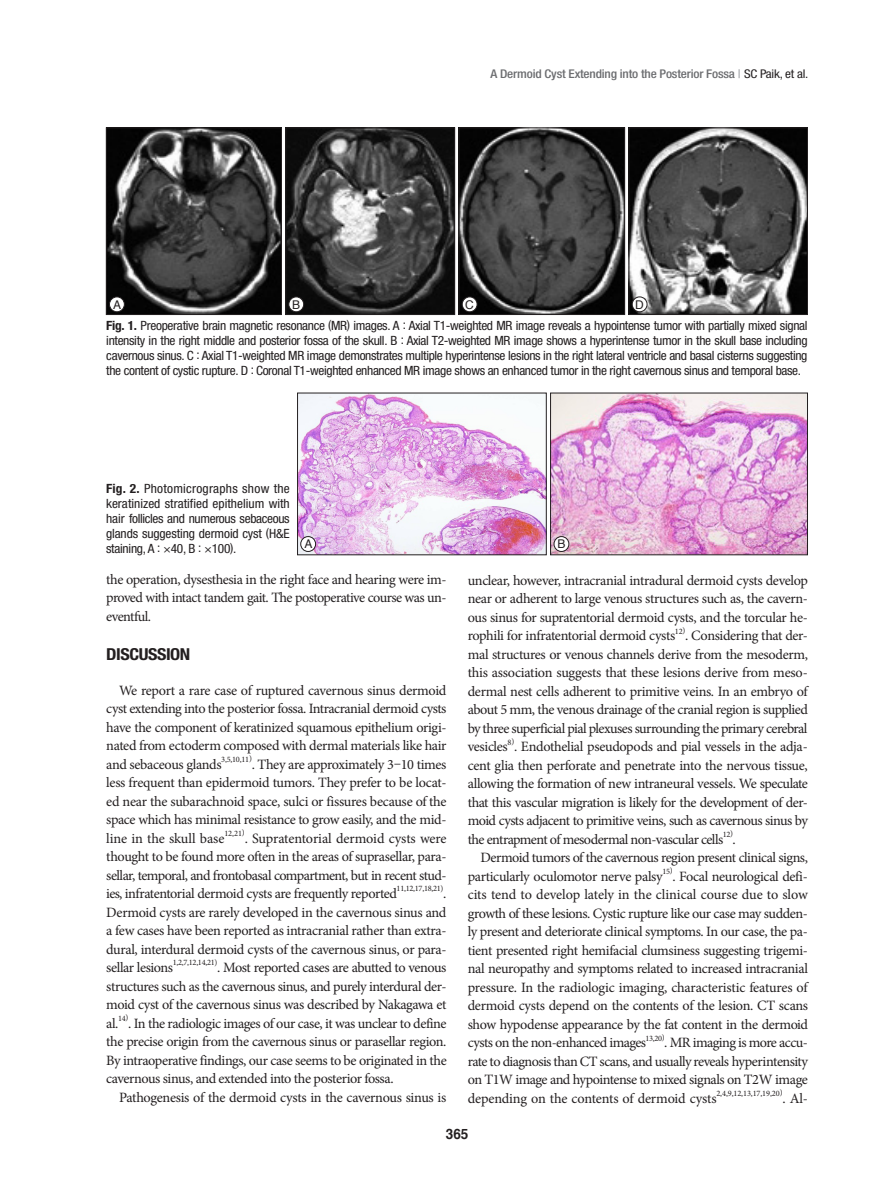
<style>
.page{position:relative;width:893px;height:1191px;background:#fff}
.page>*{position:absolute;margin:0;border:0;box-sizing:border-box;transform-origin:0 0}
.큰제목{font:700 condensed 16.5px "Helvetica Neue LT Std";letter-spacing:-.025em;color:#231f20;scale:1.1 1}
.본문_JKNS{font:14.25px/18.5px "Minion Pro";letter-spacing:-.03em;color:#231f20;text-align:justify}
.t1{font:700 14.25px "Helvetica";color:#231f20;scale:.95 1}
.사진설명_JKNS{font:condensed 12.75px/15px "Helvetica Neue LT Std";letter-spacing:-.025em;color:#231f20;text-align:justify;scale:1.05 1}
.런닝_JKNS{font:500 condensed 12px "Helvetica Neue LT Std";letter-spacing:-.015em;color:#6c6d70;scale:1.1 1}
.t2{font:12px "Helvetica";color:#231f20}
.본문_JKNS-2{font:8.25px "Minion Pro";letter-spacing:-.03em;color:#231f20}
.s1{color:#a8a9ad}
.s2{font-weight:400;color:#231f20}
.s3{font-weight:700}
</style>
<div class="page">
<img style="left:108px;top:130px;width:172px;height:183px">
<div style="left:106px;top:128px;width:176px;height:187px;border:1px solid #231f20"></div>
<img style="left:287px;top:130px;width:166px;height:183px">
<div style="left:285px;top:128px;width:170px;height:187px;border:1px solid #231f20"></div>
<img style="left:461px;top:130px;width:162px;height:183px">
<div style="left:459px;top:128px;width:166px;height:187px;border:1px solid #231f20"></div>
<img style="left:631px;top:130px;width:175px;height:183px">
<div style="left:629px;top:128px;width:179px;height:187px;border:1px solid #231f20"></div>
<div style="left:109px;top:297px;width:15px;height:15px;background:#fff;border-radius:50%"></div>
<div style="left:109px;top:297px;width:16px;height:15px;border:1px solid #231f20;border-radius:50%"></div>
<div style="left:289px;top:297px;width:15px;height:15px;background:#fff;border-radius:50%"></div>
<div style="left:289px;top:297px;width:15px;height:15px;border:1px solid #231f20;border-radius:50%"></div>
<div style="left:462px;top:297px;width:15px;height:15px;background:#fff;border-radius:50%"></div>
<div style="left:462px;top:297px;width:15px;height:15px;border:1px solid #231f20;border-radius:50%"></div>
<div style="left:632px;top:297px;width:15px;height:15px;background:#fff;border-radius:50%"></div>
<div style="left:632px;top:297px;width:15px;height:15px;border:1px solid #231f20;border-radius:50%"></div>
<img style="left:299px;top:395px;width:245px;height:158px">
<img style="left:552px;top:395px;width:254px;height:158px">
<div style="left:550px;top:393px;width:258px;height:162px;border:1px solid #231f20"></div>
<div style="left:301px;top:536px;width:15px;height:15px;background:#fff;border-radius:50%"></div>
<div style="left:300px;top:536px;width:16px;height:15px;border:1px solid #231f20;border-radius:50%"></div>
<div style="left:554px;top:536px;width:15px;height:15px;background:#fff;border-radius:50%"></div>
<div style="left:554px;top:536px;width:15px;height:15px;border:1px solid #231f20;border-radius:50%"></div>
<p class="런닝_JKNS" style="left:490px;top:67px;width:290px">A Dermoid Cyst Extending into the Posterior Fossa <span class="s1">|</span> <span class="s2">SC Paik, et al.</span></p>
<p class="t2" style="left:113px;top:295px;width:10px">A</p>
<p class="t2" style="left:292px;top:295px;width:10px">B</p>
<p class="t2" style="left:465px;top:295px;width:10px">C</p>
<p class="t2" style="left:635px;top:295px;width:10px">D</p>
<p class="사진설명_JKNS" style="left:106px;top:318px;width:669px"><span class="s3">Fig. 1.</span> Preoperative brain magnetic resonance (MR) images. A : Axial T1-weighted MR image reveals a hypointense tumor with partially mixed signal intensity in the right middle and posterior fossa of the skull. B : Axial T2-weighted MR image shows a hyperintense tumor in the skull base including cavernous sinus. C : Axial T1-weighted MR image demonstrates multiple hyperintense lesions in the right lateral ventricle and basal cisterns suggesting the content of cystic rupture. D : Coronal T1-weighted enhanced MR image shows an enhanced tumor in the right cavernous sinus and temporal base.</p>
<p class="사진설명_JKNS" style="left:106px;top:480px;width:176px"><span class="s3">Fig. 2.</span> Photomicrographs show the keratinized stratified epithelium with hair follicles and numerous sebaceous glands suggesting dermoid cyst (H&amp;E staining, A : ×40, B : ×100).</p>
<p class="t2" style="left:304px;top:535px;width:10px">A</p>
<p class="t2" style="left:557px;top:535px;width:10px">B</p>
<p class="본문_JKNS" style="left:106px;top:570px;width:342px">the operation, dysesthesia in the right face and hearing were im&shy;proved with intact tandem gait. The postoperative course was un&shy;eventful.</p>
<p class="큰제목" style="left:106px;top:643px;width:78px">DISCUSSION</p>
<p class="본문_JKNS" style="left:106px;top:681px;width:342px;text-indent:13px">We report a rare case of ruptured cavernous sinus dermoid cyst extending into the posterior fossa. Intracranial dermoid cysts have the component of keratinized squamous epithelium origi&shy;nated from ectoderm composed with dermal materials like hair and sebaceous glands</p>
<p class="본문_JKNS-2" style="left:221px;top:753px;width:32px">3,5,10,11)</p>
<p class="본문_JKNS" style="left:106px;top:755px;width:342px;text-indent:145px">. They are approximately 3–10 times less frequent than epidermoid tumors. They prefer to be locat&shy;ed near the subarachnoid space, sulci or fissures because of the space which has minimal resistance to grow easily, and the mid&shy;line in the skull base</p>
<p class="본문_JKNS-2" style="left:224px;top:827px;width:22px">12,21)</p>
<p class="본문_JKNS" style="left:106px;top:829px;width:342px;text-indent:138px">. Supratentorial dermoid cysts were thought to be found more often in the areas of suprasellar, para&shy;sellar, temporal, and frontobasal compartment, but in recent stud&shy;ies, infratentorial dermoid cysts are frequently reported</p>
<p class="본문_JKNS-2" style="left:397px;top:883px;width:48px">11,12,17,18,21)</p>
<p class="본문_JKNS" style="left:106px;top:884px;width:342px;text-indent:337px">.<br>Dermoid cysts are rarely developed in the cavernous sinus and a few cases have been reported as intracranial rather than extra&shy;dural, interdural dermoid cysts of the cavernous sinus, or para&shy;sellar lesions</p>
<p class="본문_JKNS-2" style="left:173px;top:957px;width:46px">1,2,7,12,14,21)</p>
<p class="본문_JKNS" style="left:106px;top:958px;width:342px;text-indent:111px">. Most reported cases are abutted to venous structures such as the cavernous sinus, and purely interdural der&shy;moid cyst of the cavernous sinus was described by Nakagawa et al.</p>
<p class="본문_JKNS-2" style="left:118px;top:1012px;width:12px">14)</p>
<p class="본문_JKNS" style="left:106px;top:1014px;width:342px;text-indent:22px">. In the radiologic images of our case, it was unclear to define the precise origin from the cavernous sinus or parasellar region.<br>By intraoperative findings, our case seems to be originated in the cavernous sinus, and extended into the posterior fossa.</p>
<p class="본문_JKNS" style="left:119px;top:1088px;width:329px">Pathogenesis of the dermoid cysts in the cavernous sinus is</p>
<p class="본문_JKNS" style="left:468px;top:571px;width:342px">unclear, however, intracranial intradural dermoid cysts develop near or adherent to large venous structures such as, the cavern&shy;ous sinus for supratentorial dermoid cysts, and the torcular he&shy;rophili for infratentorial dermoid cysts</p>
<p class="본문_JKNS-2" style="left:675px;top:625px;width:12px">12)</p>
<p class="본문_JKNS" style="left:468px;top:627px;width:342px;text-indent:217px">. Considering that der&shy;mal structures or venous channels derive from the mesoderm, this association suggests that these lesions derive from meso&shy;dermal nest cells adherent to primitive veins. In an embryo of about 5 mm, the venous drainage of the cranial region is supplied by three superficial pial plexuses surrounding the primary cerebral vesicles . Endothelial pseudopods and pial vessels in the adja-</p>
<p class="본문_JKNS-2" style="left:508px;top:736px;width:8px">8)</p>
<p class="본문_JKNS" style="left:468px;top:756px;width:342px">cent glia then perforate and penetrate into the nervous tissue, allowing the formation of new intraneural vessels. We speculate that this vascular migration is likely for the development of der&shy;moid cysts adjacent to primitive veins, such as cavernous sinus by the entrapment of mesodermal non-vascular cells</p>
<p class="본문_JKNS-2" style="left:723px;top:829px;width:12px">12)</p>
<p class="본문_JKNS" style="left:733px;top:830px;width:5px">.</p>
<p class="본문_JKNS" style="left:468px;top:848px;width:342px;text-indent:13px">Dermoid tumors of the cavernous region present clinical signs, particularly oculomotor nerve palsy</p>
<p class="본문_JKNS-2" style="left:662px;top:866px;width:12px">15)</p>
<p class="본문_JKNS" style="left:468px;top:867px;width:342px;text-indent:205px">. Focal neurological defi&shy;cits tend to develop lately in the clinical course due to slow growth of these lesions. Cystic rupture like our case may sudden&shy;ly present and deteriorate clinical symptoms. In our case, the pa&shy;tient presented right hemifacial clumsiness suggesting trigemi&shy;nal neuropathy and symptoms related to increased intracranial pressure. In the radiologic imaging, characteristic features of dermoid cysts depend on the contents of the lesion. CT scans show hypodense appearance by the fat content in the dermoid cysts on the non-enhanced images</p>
<p class="본문_JKNS-2" style="left:645px;top:1032px;width:21px">13,20)</p>
<p class="본문_JKNS" style="left:468px;top:1033px;width:342px;text-indent:196px">. MR imaging is more accu&shy;rate to diagnosis than CT scans, and usually reveals hyperintensity on T1W image and hypointense to mixed signals on T2W image depending on the contents of dermoid cysts</p>
<p class="본문_JKNS-2" style="left:716px;top:1087px;width:68px">2,4,9,12,13,17,19,20)</p>
<p class="본문_JKNS" style="left:782px;top:1089px;width:27px">. Al-</p>
<p class="t1" style="left:446px;top:1123px;width:25px">365</p>
</div>
